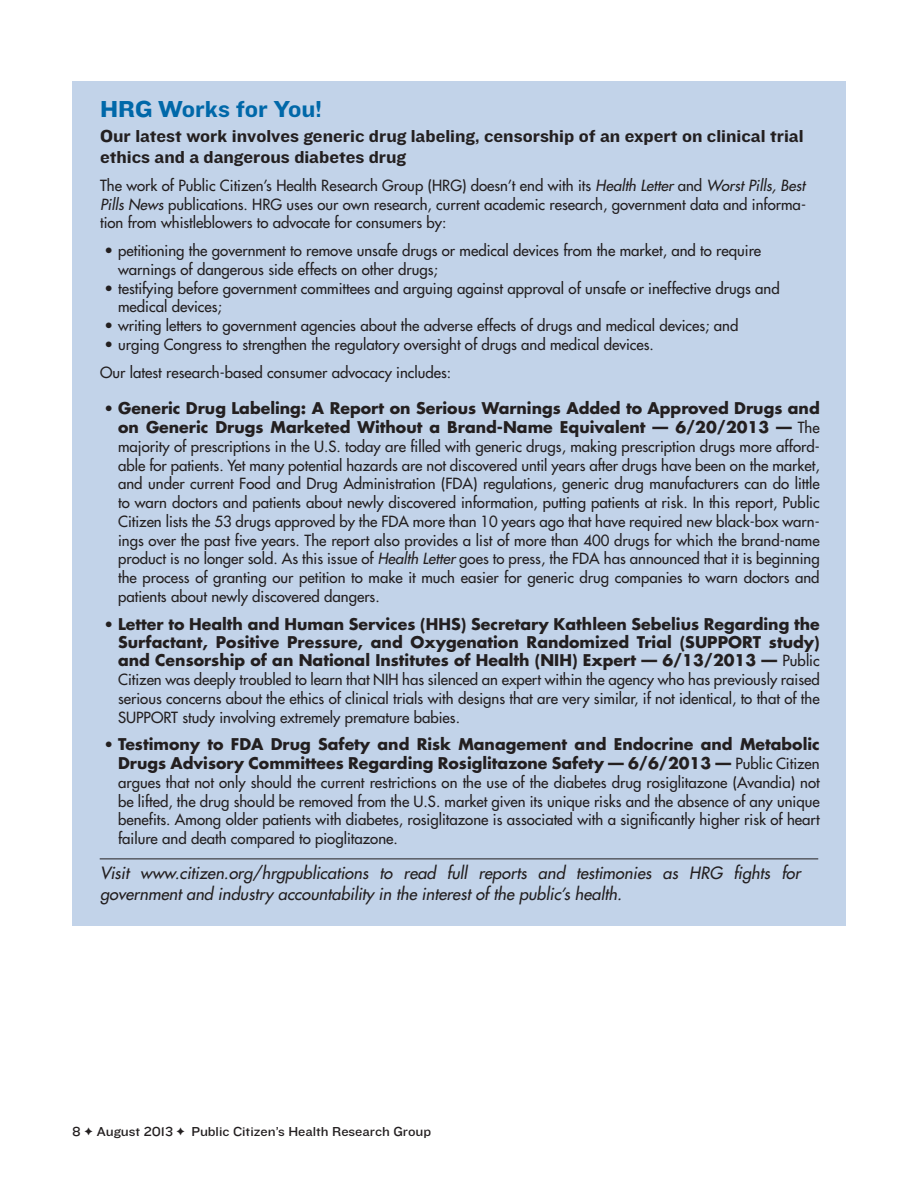
<style>
.page{position:relative;width:918px;height:1188px;background:#fff}
.page>*{position:absolute;margin:0;border:0;box-sizing:border-box;transform-origin:0 0}
.sub{font:24px "Knockout HTF52 Cruiserweight";color:#0068a9}
.sub__sm{font:18px/21px "Knockout HTF52 Cruiserweight";color:#231f20}
.table-intro{font:italic 16.5px/21px "Futura";color:#231f20}
.table-intro-2{font:700 15.75px/18.8px "Futura";color:#231f20;text-align:right}
.table-intro-3{font:15px/18.8px "Futura";color:#231f20;text-align:justify}
.sub__sm-2{font:15px/18.8px "Futura";color:#231f20;text-align:justify}
.t1{font:13.5px "Knockout HTF32 Junior Cruiserwt";color:#231f20}
.s1{font-style:italic}
.s2{font-weight:400;font-size:15px}
</style>
<div class="page">
<div style="left:72px;top:81px;width:774px;height:845px;background:#c2d3e9"></div>
<hr style="left:100px;top:859px;width:718px;height:1px;background:#231f20">
<p class="sub" style="left:100px;top:96px;width:223px">HRG Works for You!</p>
<p class="sub__sm" style="left:100px;top:126px;width:705px">Our latest work involves generic drug labeling, censorship of an expert on clinical trial ethics and a dangerous diabetes drug</p>
<p class="sub__sm-2" style="left:100px;top:176px;width:707px">The work of Public Citizen’s Health Research Group (HRG) doesn’t end with its <span class="s1">Health Letter</span> and <span class="s1">Worst Pills, Best Pills News</span> publications. HRG uses our own research, current academic research, government data and informa&shy;tion from whistleblowers to advocate for consumers by:</p>
<p class="table-intro-3" style="left:118px;top:241px;width:645px;text-indent:-14px">• petitioning the government to remove unsafe drugs or medical devices from the market, and to require warnings of dangerous side effects on other drugs;</p>
<p class="table-intro-3" style="left:118px;top:279px;width:663px;text-indent:-14px">• testifying before government committees and arguing against approval of unsafe or ineffective drugs and medical devices;</p>
<p class="table-intro-3" style="left:105px;top:316px;width:635px">• writing letters to government agencies about the adverse effects of drugs and medical devices; and</p>
<p class="table-intro-3" style="left:105px;top:335px;width:551px">• urging Congress to strengthen the regulatory oversight of drugs and medical devices.</p>
<p class="table-intro-3" style="left:100px;top:363px;width:353px">Our latest research-based consumer advocacy includes:</p>
<p class="table-intro-2" style="left:105px;top:399px;width:717px"><span class="s2">•</span> Generic Drug Labeling: A Report on Serious Warnings Added to Approved Drugs and on Generic Drugs Marketed Without a Brand-Name Equivalent — 6/20/2013 — <span class="s2">The</span></p>
<p class="table-intro-3" style="left:118px;top:437px;width:703px">majority of prescriptions in the U.S. today are filled with generic drugs, making prescription drugs more afford&shy;able for patients. Yet many potential hazards are not discovered until years after drugs have been on the market, and under current Food and Drug Administration (FDA) regulations, generic drug manufacturers can do little to warn doctors and patients about newly discovered information, putting patients at risk. In this report, Public Citizen lists the 53 drugs approved by the FDA more than 10 years ago that have required new black-box warn&shy;ings over the past five years. The report also provides a list of more than 400 drugs for which the brand-name product is no longer sold. As this issue of <span class="s1">Health Letter</span> goes to press, the FDA has announced that it is beginning the process of granting our petition to make it much easier for generic drug companies to warn doctors and patients about newly discovered dangers.</p>
<p class="table-intro-2" style="left:118px;top:614px;width:703px;line-height:18.3px;text-align:justify;text-indent:-14px"><span class="s2">•</span> Letter to Health and Human Services (HHS) Secretary Kathleen Sebelius Regarding the Surfactant, Positive Pressure, and Oxygenation Randomized Trial (SUPPORT study) and Censorship of an National Institutes of Health (NIH) Expert — 6/13/2013 — <span class="s2">Public</span></p>
<p class="table-intro-3" style="left:118px;top:670px;width:703px">Citizen was deeply troubled to learn that NIH has silenced an expert within the agency who has previously raised serious concerns about the ethics of clinical trials with designs that are very similar, if not identical, to that of the SUPPORT study involving extremely premature babies.</p>
<p class="table-intro-2" style="left:105px;top:735px;width:717px"><span class="s2">•</span> Testimony to FDA Drug Safety and Risk Management and Endocrine and Metabolic<br>Drugs Advisory Committees Regarding Rosiglitazone Safety — 6/6/2013 — <span class="s2">Public Citizen</span></p>
<p class="table-intro-3" style="left:118px;top:773px;width:703px">argues that not only should the current restrictions on the use of the diabetes drug rosiglitazone (Avandia) not be lifted, the drug should be removed from the U.S. market given its unique risks and the absence of any unique benefits. Among older patients with diabetes, rosiglitazone is associated with a significantly higher risk of heart failure and death compared to pioglitazone.</p>
<p class="table-intro" style="left:100px;top:862px;width:702px">Visit www.citizen.org/hrgpublications to read full reports and testimonies as HRG fights for government and industry accountability in the interest of the public’s health.</p>
<p class="t1" style="left:72px;top:1124px;width:361px">8 ✦ August 2013 ✦ Public Citizen’s Health Research Group</p>
</div>
